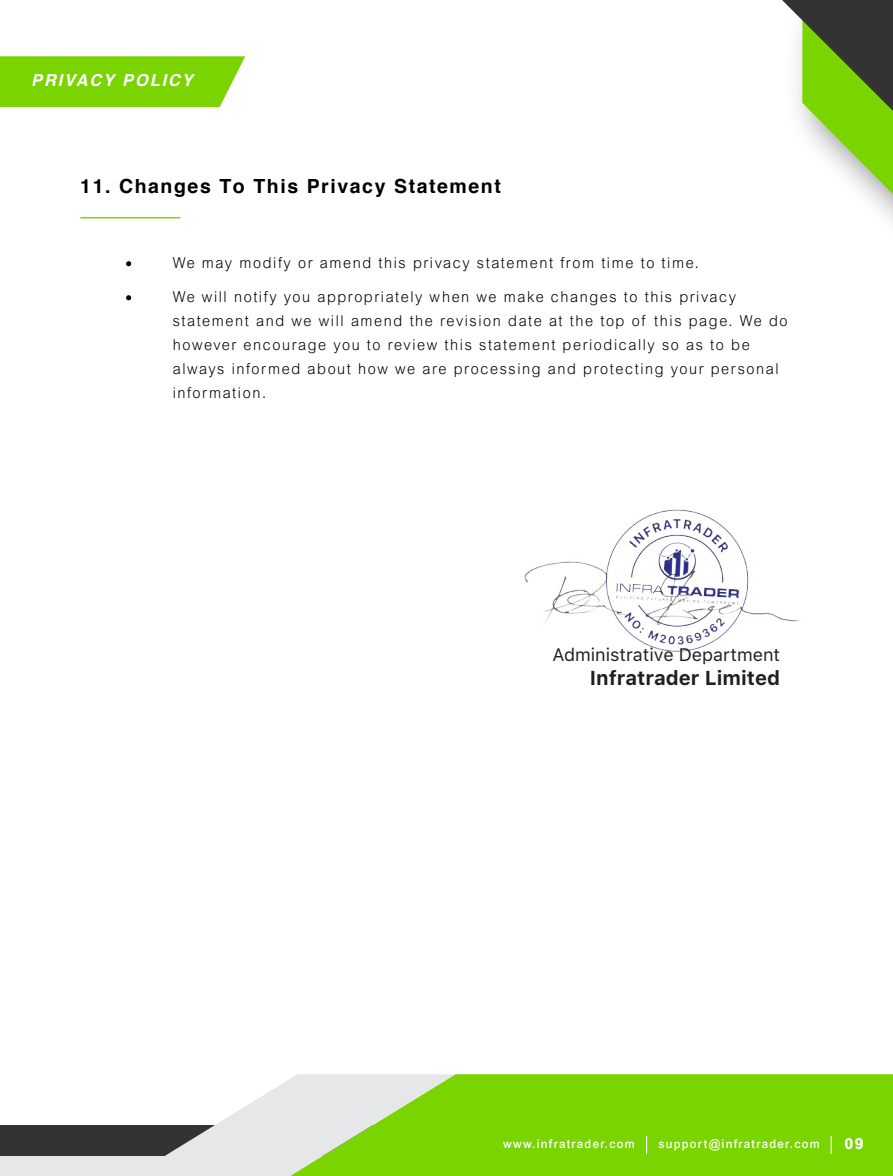
<style>
.page{position:relative;width:893px;height:1176px;background:#fff}
.page>*{position:absolute;margin:0;border:0;box-sizing:border-box;transform-origin:0 0}
.t1{font:700 20.1px "SF Pro Text";color:#231f20}
.t2{font:700 19.5px "Helvetica";letter-spacing:.08em;color:#000}
.t3{font:18px "SF Pro Text";color:#231f20}
.t4{font:italic 700 16.5px "Helvetica";letter-spacing:.11em;color:#fff}
.t5{font:300 15px/24px "Arial";letter-spacing:.11em;color:#000}
.t6{font:800 15px "Arial";color:#fff}
.t7{font:500 12px "Arial";letter-spacing:.11em;color:#fff}
</style>
<div class="page">
<img style="left:524px;top:509px;width:276px;height:143px">
<svg style="left:126px;top:261px;width:5px;height:5px"></svg>
<svg style="left:126px;top:295px;width:5px;height:5px"></svg>
<div style="left:0;top:1125px;width:892px;height:51px;background:#333"></div>
<div style="left:0;top:1156px;width:892px;height:20px;background:#e6e7e8"></div>
<div style="left:455px;top:1074px;width:437px;height:102px;background:#79d400"></div>
<svg style="left:165px;top:1074px;width:290px;height:102px"></svg>
<svg style="left:0;top:56px;width:245px;height:51px;background:#80d60e"></svg>
<svg style="left:646px;top:1136px;width:1px;height:18px"></svg>
<svg style="left:830px;top:1136px;width:1px;height:18px"></svg>
<svg style="left:782px;top:0;width:110px;height:221px"></svg>
<hr style="left:80px;top:217px;width:100px;height:1px;background:#79d400">
<p class="t4" style="left:31px;top:67px;width:163px">PRIVACY POLICY</p>
<h2 class="t2" style="left:80px;top:174px;width:422px">11. Changes To This Privacy Statement</h2>
<p class="t5" style="left:173px;top:251px;width:527px">We may modify or amend this privacy statement from time to time.</p>
<p class="t5" style="left:173px;top:285px;width:616px">We will notify you appropriately when we make changes to this privacy statement and we will amend the revision date at the top of this page. We do however encourage you to review this statement periodically so as to be always informed about how we are processing and protecting your personal information.</p>
<p class="t3" style="left:552px;top:641px;width:229px">Administrative Department</p>
<h1 class="t1" style="left:589px;top:663px;width:192px">Infratrader Limited</h1>
<p class="t7" style="left:503px;top:1136px;width:133px">www.infratrader.com</p>
<p class="t7" style="left:658px;top:1136px;width:163px">support@infratrader.com</p>
<p class="t6" style="left:844px;top:1135px;width:21px">09</p>
</div>
